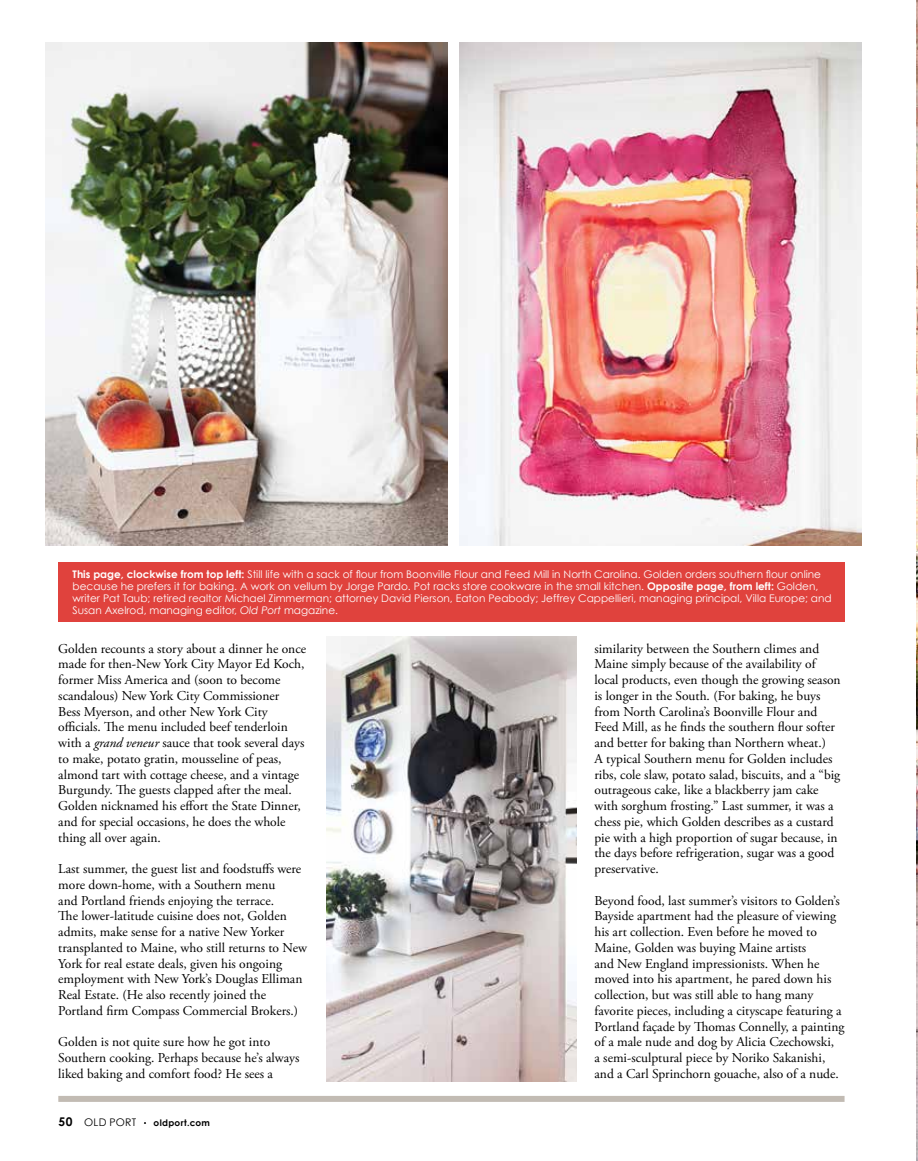
<style>
.page{position:relative;width:918px;height:1161px;background:#fff}
.page>*{position:absolute;margin:0;border:0;box-sizing:border-box;transform-origin:0 0}
.t1{font:13.5px/15.8px "Adobe Garamond Pro";color:#000}
.t2{font:10.5px/12px "Century Gothic";color:#fff}
.t3{font:10.5px "Century Gothic";letter-spacing:.025em;color:#000}
.t4{font:700 9px "Century Gothic";letter-spacing:.035em;color:#000}
.s1{font-weight:700}
.s2{font-style:italic}
.s3{font-weight:700;font-size:12px}
</style>
<div class="page">
<img style="left:916px;top:0;width:2px;height:1161px">
<img style="left:45px;top:43px;width:402px;height:502px">
<img style="left:459px;top:43px;width:402px;height:502px">
<div style="left:58px;top:1096px;width:787px;height:6px;background:#c2bbb3"></div>
<img style="left:326px;top:637px;width:250px;height:445px">
<div style="left:58px;top:562px;width:787px;height:60px;background:#e0423d"></div>
<p class="t2" style="left:73px;top:568px;width:761px"><span class="s1">This page, clockwise from top left:</span> Still life with a sack of flour from Boonville Flour and Feed Mill in North Carolina. Golden orders southern flour online because he prefers it for baking. A work on vellum by Jorge Pardo. Pot racks store cookware in the small kitchen. <span class="s1">Opposite page, from left:</span> Golden, writer Pat Taub; retired realtor Michael Zimmerman; attorney David Pierson, Eaton Peabody; Jeffrey Cappellieri, managing principal, Villa Europe; and Susan Axelrod, managing editor, <span class="s2">Old Port</span> magazine.</p>
<p class="t1" style="left:58px;top:641px;width:249px">Golden recounts a story about a dinner he once made for then-New York City Mayor Ed Koch, former Miss America and (soon to become scandalous) New York City Commissioner<br>Bess Myerson, and other New York City officials. The menu included beef tenderloin with a <span class="s2">grand veneur</span> sauce that took several days to make, potato gratin, mousseline of peas, almond tart with cottage cheese, and a vintage Burgundy. The guests clapped after the meal.<br>Golden nicknamed his effort the State Dinner, and for special occasions, he does the whole thing all over again.</p>
<p class="t1" style="left:58px;top:861px;width:250px">Last summer, the guest list and foodstuffs were more down-home, with a Southern menu<br>and Portland friends enjoying the terrace.<br>The lower-latitude cuisine does not, Golden admits, make sense for a native New Yorker transplanted to Maine, who still returns to New York for real estate deals, given his ongoing employment with New York’s Douglas Elliman Real Estate. (He also recently joined the Portland firm Compass Commercial Brokers.)</p>
<p class="t1" style="left:58px;top:1035px;width:243px">Golden is not quite sure how he got into<br>Southern cooking. Perhaps because he’s always liked baking and comfort food? He sees a</p>
<p class="t3" style="left:58px;top:1114px;width:79px"><span class="s3">50</span> OLD PORT</p>
<p class="t4" style="left:154px;top:1116px;width:58px">oldport.com</p>
<p class="t1" style="left:594px;top:641px;width:248px">similarity between the Southern climes and Maine simply because of the availability of local products, even though the growing season is longer in the South. (For baking, he buys from North Carolina’s Boonville Flour and Feed Mill, as he finds the southern flour softer and better for baking than Northern wheat.)<br>A typical Southern menu for Golden includes ribs, cole slaw, potato salad, biscuits, and a “big outrageous cake, like a blackberry jam cake with sorghum frosting.” Last summer, it was a chess pie, which Golden describes as a custard pie with a high proportion of sugar because, in the days before refrigeration, sugar was a good preservative.</p>
<p class="t1" style="left:594px;top:893px;width:252px">Beyond food, last summer’s visitors to Golden’s Bayside apartment had the pleasure of viewing his art collection. Even before he moved to Maine, Golden was buying Maine artists<br>and New England impressionists. When he moved into his apartment, he pared down his collection, but was still able to hang many favorite pieces, including a cityscape featuring a Portland façade by Thomas Connelly, a painting of a male nude and dog by Alicia Czechowski,<br>a semi-sculptural piece by Noriko Sakanishi, and a Carl Sprinchorn gouache, also of a nude.</p>
</div>
